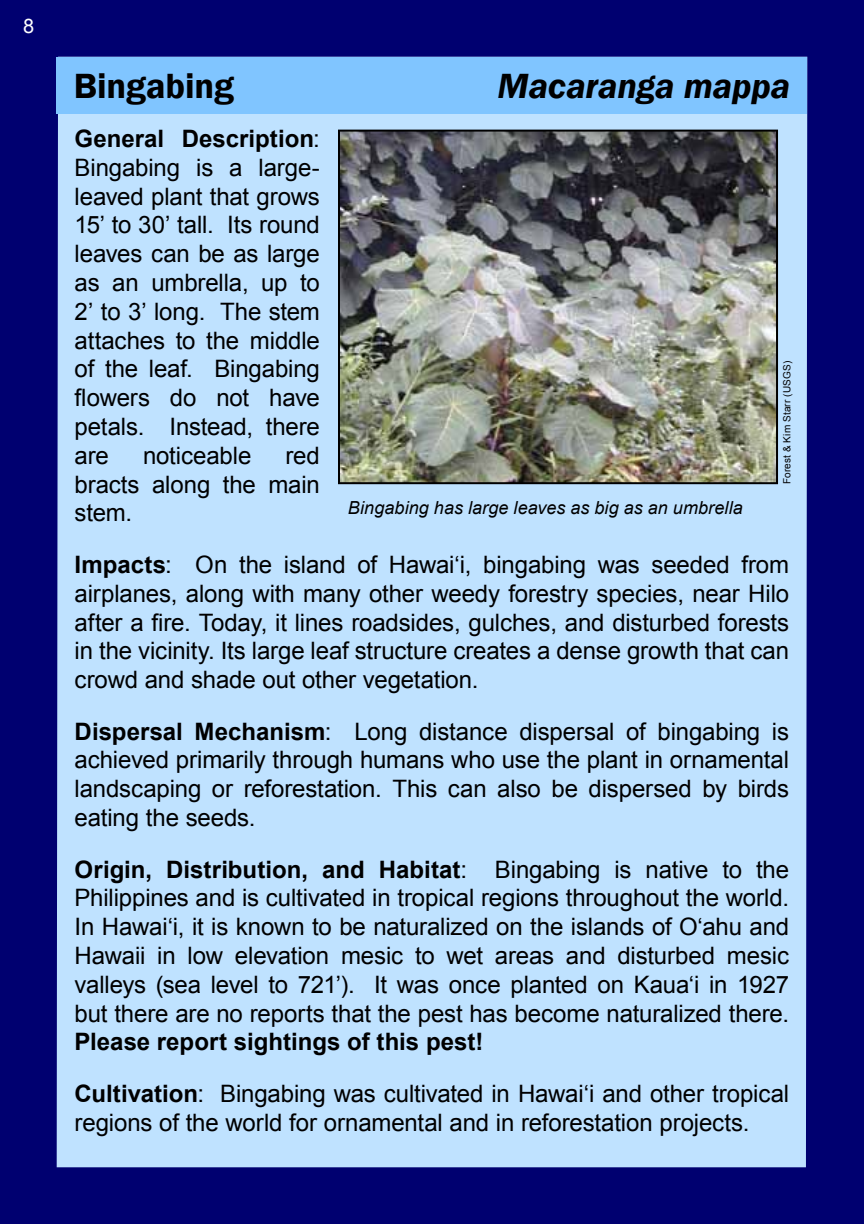
<style>
.page{position:relative;width:864px;height:1224px;background:#000070}
.page>*{position:absolute;margin:0;border:0;box-sizing:border-box;transform-origin:0 0}
.t1{font:italic 600 36px "Franklin Gothic";letter-spacing:-.005em;color:#000}
.t2{font:600 36px "Franklin Gothic";letter-spacing:-.005em;color:#000}
.t3{font:24px/28.8px "Arial";letter-spacing:-.005em;color:#000;text-align:justify}
.t4{font:20px "Arial";color:#fff}
.t5{font:italic 18px "Arial";letter-spacing:.005em;color:#000}
.t6{font:10px "Arial";letter-spacing:.02em;color:#000}
.s1{font-weight:700}
</style>
<div class="page">
<div style="left:57px;top:113px;width:750px;height:1054px;background:#bfe2ff"></div>
<div style="left:57px;top:57px;width:750px;height:56px;background:#80c5ff"></div>
<img style="left:341px;top:133px;width:434px;height:348px">
<div style="left:338px;top:130px;width:440px;height:354px;border:2px solid #000"></div>
<p class="t4" style="left:23px;top:13px;width:13px">8</p>
<h1 class="t2" style="left:74px;top:63px;width:162px">Bingabing</h1>
<h1 class="t1" style="left:498px;top:62px;width:294px">Macaranga mappa</h1>
<p class="t3" style="left:75px;top:125px;width:247px"><span class="s1">General Description</span>:<br>Bingabing is a large&shy;leaved plant that grows 15’ to 30’ tall. Its round leaves can be as large as an umbrella, up to 2’ to 3’ long. The stem attaches to the middle of the leaf. Bingabing flowers do not have petals. Instead, there are</p>
<p class="t6" style="left:781px;top:484px;width:125px;rotate:-90deg">Forest &amp; Kim Starr (USGS)</p>
<p class="t3" style="left:75px;top:441px;width:247px;text-indent:211px">red bracts along the main stem.</p>
<p class="t3" style="left:75px;top:550px;width:716px"><span class="s1">Impacts</span>: On the island of Hawai‘i, bingabing was seeded from airplanes, along with many other weedy forestry species, near Hilo after a fire. Today, it lines roadsides, gulches, and disturbed forests in the vicinity. Its large leaf structure creates a dense growth that can crowd and shade out other vegetation.</p>
<p class="t3" style="left:75px;top:717px;width:716px"><span class="s1">Dispersal Mechanism</span>: Long distance dispersal of bingabing is achieved primarily through humans who use the plant in ornamental landscaping or reforestation. This can also be dispersed by birds eating the seeds.</p>
<p class="t3" style="left:75px;top:855px;width:716px"><span class="s1">Origin, Distribution, and Habitat</span>: Bingabing is native to the Philippines and is cultivated in tropical regions throughout the world.<br>In Hawai‘i, it is known to be naturalized on the islands of O‘ahu and Hawaii in low elevation mesic to wet areas and disturbed mesic valleys (sea level to 721’). It was once planted on Kaua‘i in 1927 but there are no reports that the pest has become naturalized there.</p>
<p class="t3" style="left:75px;top:1016px;width:716px;line-height:51.4px"><span class="s1">Please report sightings of this pest!<br>Cultivation</span>: Bingabing was cultivated in Hawai‘i and other tropical</p>
<p class="t3" style="left:75px;top:1108px;width:676px">regions of the world for ornamental and in reforestation projects.</p>
<p class="t3" style="left:143px;top:441px;width:110px">noticeable</p>
<p class="t5" style="left:348px;top:496px;width:397px">Bingabing has large leaves as big as an umbrella</p>
</div>
